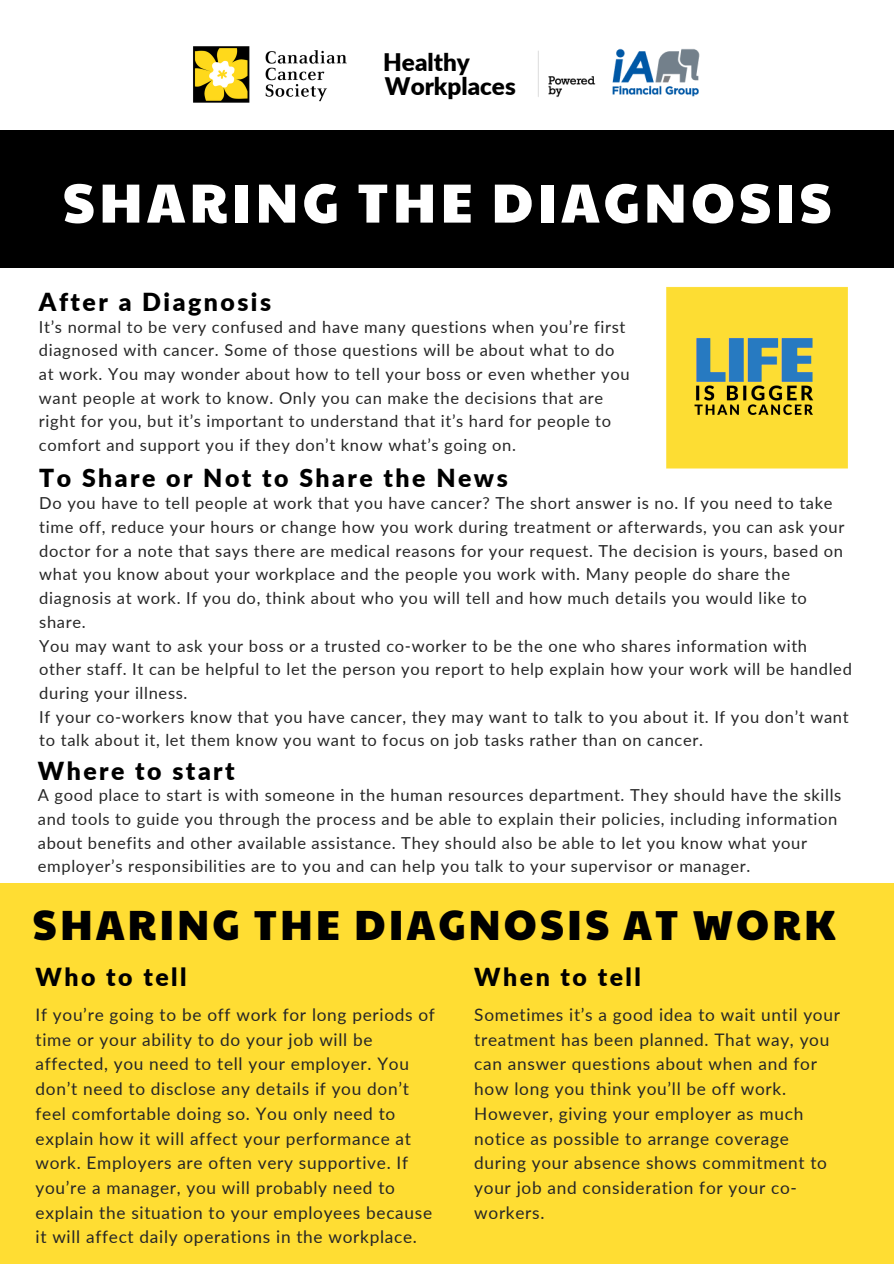
<style>
.page{position:relative;width:894px;height:1264px;background:#fff}
.page>*{position:absolute;margin:0;border:0;box-sizing:border-box;transform-origin:0 0}
.t1{font:55.2px "Paytone One";letter-spacing:.07em;color:#fff}
.t2{font:41.4px "Paytone One";letter-spacing:.07em;color:#000}
.t3{font:900 24.75px "Lato";letter-spacing:.1em;color:#000}
.t4{font:900 24.15px/23.7px "Lato";color:#000}
.t5{font:17.25px/24.8px "Lato";letter-spacing:.04em;color:#262626}
.t6{font:16.5px/23.7px "Lato";letter-spacing:.04em;color:#262626}
</style>
<div class="page">
<div style="left:0;top:130px;width:893px;height:137px;background:#000"></div>
<img style="left:193px;top:46px;width:154px;height:57px">
<img style="left:538px;top:48px;width:162px;height:49px">
<div style="left:0;top:882px;width:893px;height:381px;background:#fd3"></div>
<img style="left:666px;top:286px;width:182px;height:183px">
<h3 class="t4" style="left:383px;top:50px;width:134px">Healthy<br>Workplaces</h3>
<h1 class="t1" style="left:62px;top:161px;width:770px">SHARING THE DIAGNOSIS</h1>
<h3 class="t3" style="left:39px;top:287px;width:233px">After a Diagnosis</h3>
<p class="t6" style="left:39px;top:314px;width:592px">It’s normal to be very confused and have many questions when you’re first diagnosed with cancer. Some of those questions will be about what to do at work. You may wonder about how to tell your boss or even whether you want people at work to know. Only you can make the decisions that are right for you, but it’s important to understand that it’s hard for people to comfort and support you if they don’t know what’s going on.</p>
<h3 class="t3" style="left:39px;top:462px;width:470px">To Share or Not to Share the News</h3>
<p class="t6" style="left:39px;top:491px;width:813px">Do you have to tell people at work that you have cancer? The short answer is no. If you need to take time off, reduce your hours or change how you work during treatment or afterwards, you can ask your doctor for a note that says there are medical reasons for your request. The decision is yours, based on what you know about your workplace and the people you work with. Many people do share the diagnosis at work. If you do, think about who you will tell and how much details you would like to share.<br>You may want to ask your boss or a trusted co-worker to be the one who shares information with other staff. It can be helpful to let the person you report to help explain how your work will be handled during your illness.<br>If your co-workers know that you have cancer, they may want to talk to you about it. If you don’t want to talk about it, let them know you want to focus on job tasks rather than on cancer.</p>
<h3 class="t3" style="left:38px;top:755px;width:198px">Where to start</h3>
<p class="t6" style="left:38px;top:783px;width:804px">A good place to start is with someone in the human resources department. They should have the skills and tools to guide you through the process and be able to explain their policies, including information about benefits and other available assistance. They should also be able to let you know what your employer’s responsibilities are to you and can help you talk to your supervisor or manager.</p>
<h2 class="t2" style="left:33px;top:894px;width:804px">SHARING THE DIAGNOSIS AT WORK</h2>
<h3 class="t3" style="left:36px;top:961px;width:152px">Who to tell</h3>
<p class="t5" style="left:36px;top:1002px;width:401px">If you’re going to be off work for long periods of time or your ability to do your job will be affected, you need to tell your employer. You don’t need to disclose any details if you don’t feel comfortable doing so. You only need to explain how it will affect your performance at work. Employers are often very supportive. If you’re a manager, you will probably need to explain the situation to your employees because it will affect daily operations in the workplace.</p>
<h3 class="t3" style="left:474px;top:961px;width:168px">When to tell</h3>
<p class="t5" style="left:474px;top:1002px;width:367px">Sometimes it’s a good idea to wait until your treatment has been planned. That way, you can answer questions about when and for how long you think you’ll be off work.<br>However, giving your employer as much notice as possible to arrange coverage during your absence shows commitment to your job and consideration for your co&shy;workers.</p>
</div>
